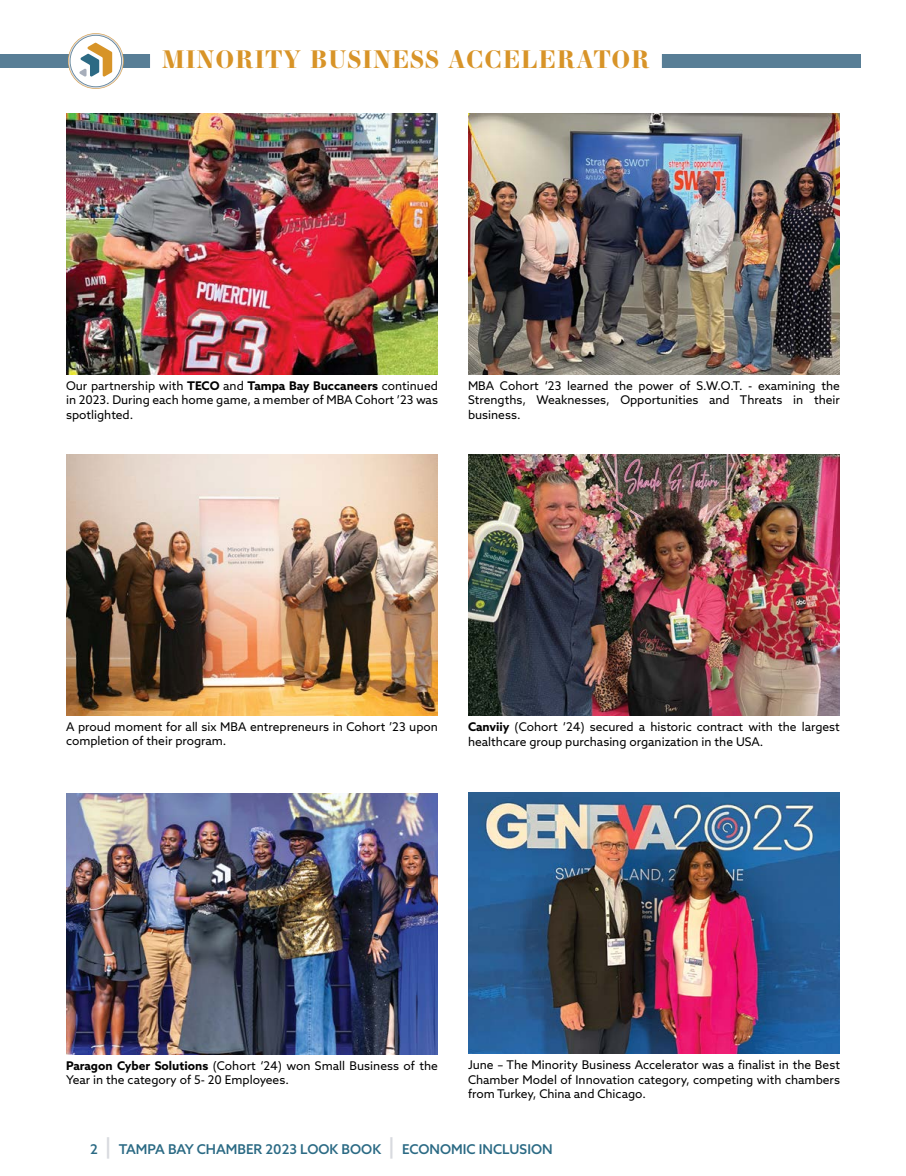
<style>
.page{position:relative;width:906px;height:1176px;background:#fff}
.page>*{position:absolute;margin:0;border:0;box-sizing:border-box;transform-origin:0 0}
.t1{font:700 24px "Essonnes Display";letter-spacing:.05em;color:#d89428}
.t2{font:500 13.5px "Azo Sans";color:#2b6a84}
.t3{font:12px/14.4px "Azo Sans";color:#000;text-align:justify}
.s1{font-weight:700}
.s2{font-size:21px;color:#d8dadf}
</style>
<div class="page">
<div style="left:0;top:54px;width:861px;height:14px;background:#587e96"></div>
<svg style="left:68px;top:33px;width:56px;height:56px"></svg>
<svg style="left:69px;top:34px;width:54px;height:54px"></svg>
<svg style="left:70px;top:35px;width:52px;height:52px"></svg>
<div style="left:70px;top:36px;width:51px;height:50px;background:#fff;border-radius:50%"></div>
<svg style="left:79px;top:43px;width:33px;height:34px"></svg>
<div style="left:150px;top:43px;width:512px;height:27px;background:#fff"></div>
<img style="left:66px;top:113px;width:372px;height:261px">
<img style="left:468px;top:113px;width:372px;height:261px">
<img style="left:66px;top:454px;width:372px;height:261px">
<img style="left:468px;top:455px;width:372px;height:261px">
<img style="left:66px;top:793px;width:372px;height:261px">
<img style="left:468px;top:793px;width:372px;height:261px">
<h1 class="t1" style="left:162px;top:42px;width:489px">MINORITY BUSINESS ACCELERATOR</h1>
<p class="t3" style="left:66px;top:378px;width:373px">Our partnership with <span class="s1">TECO</span> and <span class="s1">Tampa Bay Buccaneers</span> continued in 2023. During each home game, a member of MBA Cohort ’23 was spotlighted.</p>
<p class="t3" style="left:468px;top:378px;width:373px">MBA Cohort ‘23 learned the power of S.W.O.T. - examining the Strengths, Weaknesses, Opportunities and Threats in their business.</p>
<p class="t3" style="left:66px;top:719px;width:373px">A proud moment for all six MBA entrepreneurs in Cohort ’23 upon completion of their program.</p>
<p class="t3" style="left:468px;top:719px;width:373px"><span class="s1">Canviiy</span> (Cohort ‘24) secured a historic contract with the largest healthcare group purchasing organization in the USA.</p>
<p class="t3" style="left:66px;top:1058px;width:373px"><span class="s1">Paragon Cyber Solutions</span> (Cohort ‘24) won Small Business of the<br>Year in the category of 5- 20 Employees.</p>
<p class="t3" style="left:468px;top:1057px;width:373px">June – The Minority Business Accelerator was a finalist in the Best Chamber Model of Innovation category, competing with chambers from Turkey, China and Chicago.</p>
<p class="t2" style="left:90px;top:1140px;width:464px">2 <span class="s2">|</span> TAMPA BAY CHAMBER 2023 LOOK BOOK <span class="s2">|</span> ECONOM IC INCLUSION</p>
</div>
